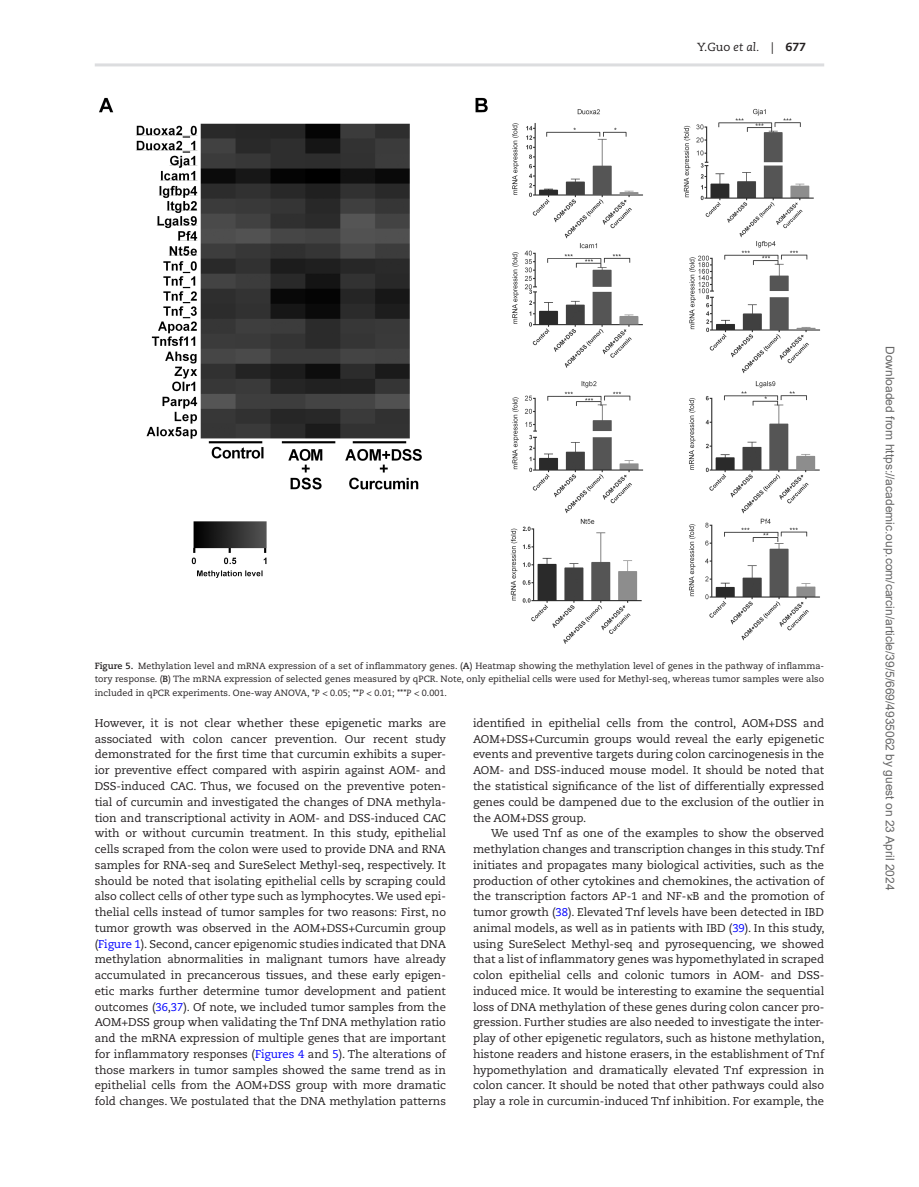
<style>
.page{position:relative;width:919px;height:1187px;background:#fff}
.page>*{position:absolute;margin:0;border:0;box-sizing:border-box;transform-origin:0 0}
.t1{font:12px "Arial";color:#666}
.t2{font:11.7px "Caecilia LT Std";color:#231f20}
.t3{font:11.25px/15.8px "Caecilia LT Std";letter-spacing:-.005em;color:#231f20;text-align:justify}
.t4{font:9px/13.5px "Caecilia LT Std";color:#231f20;text-align:justify}
.s1{font-style:italic}
.s2{font-weight:800}
.s3{font-weight:700}
.s4{color:#00f}
.s5{font-family:"Gandhari Unicode"}
</style>
<div class="page">
<hr style="left:95px;top:63px;width:729px;height:3px;background:#dcdddf">
<img style="left:99px;top:98px;width:721px;height:546px">
<p class="t2" style="left:697px;top:41px;width:110px">Y.Guo <span class="s1">et al.</span> | <span class="s2">677</span></p>
<p class="t4" style="left:95px;top:659px;width:731px"><span class="s3">Figure 5.</span> Methylation level and mRNA expression of a set of inflammatory genes. (<span class="s3">A</span>) Heatmap showing the methylation level of genes in the pathway of inflamma&shy;tory response. (<span class="s3">B</span>) The mRNA expression of selected genes measured by qPCR. Note, only epithelial cells were used for Methyl-seq, whereas tumor samples were also included in qPCR experiments. One-way ANOVA, *<span class="s1">P</span> &lt; 0.05; **<span class="s1">P</span> &lt; 0.01; ***<span class="s1">P</span> &lt; 0.001.</p>
<p class="t3" style="left:95px;top:715px;width:353px">However, it is not clear whether these epigenetic marks are associated with colon cancer prevention. Our recent study demonstrated for the first time that curcumin exhibits a super&shy;ior preventive effect compared with aspirin against AOM- and DSS-induced CAC. Thus, we focused on the preventive poten&shy;tial of curcumin and investigated the changes of DNA methyla&shy;tion and transcriptional activity in AOM- and DSS-induced CAC with or without curcumin treatment. In this study, epithelial cells scraped from the colon were used to provide DNA and RNA samples for RNA-seq and SureSelect Methyl-seq, respectively. It should be noted that isolating epithelial cells by scraping could also collect cells of other type such as lymphocytes. We used epi&shy;thelial cells instead of tumor samples for two reasons: First, no tumor growth was observed in the AOM+DSS+Curcumin group (<span class="s4">Figure 1</span>). Second, cancer epigenomic studies indicated that DNA methylation abnormalities in malignant tumors have already accumulated in precancerous tissues, and these early epigen&shy;etic marks further determine tumor development and patient outcomes (<span class="s4">36</span>,<span class="s4">37</span>). Of note, we included tumor samples from the AOM+DSS group when validating the Tnf DNA methylation ratio and the mRNA expression of multiple genes that are important for inflammatory responses (<span class="s4">Figures 4</span> and <span class="s4">5</span>). The alterations of those markers in tumor samples showed the same trend as in epithelial cells from the AOM+DSS group with more dramatic fold changes. We postulated that the DNA methylation patterns</p>
<p class="t3" style="left:473px;top:715px;width:353px">identified in epithelial cells from the control, AOM+DSS and AOM+DSS+Curcumin groups would reveal the early epigenetic events and preventive targets during colon carcinogenesis in the AOM- and DSS-induced mouse model. It should be noted that the statistical significance of the list of differentially expressed genes could be dampened due to the exclusion of the outlier in the AOM+DSS group.</p>
<p class="t3" style="left:473px;top:825px;width:353px;text-indent:18px">We used Tnf as one of the examples to show the observed methylation changes and transcription changes in this study. Tnf initiates and propagates many biological activities, such as the production of other cytokines and chemokines, the activation of the transcription factors AP-1 and NF-<span class="s5">κ</span>B and the promotion of tumor growth (<span class="s4">38</span>). Elevated Tnf levels have been detected in IBD animal models, as well as in patients with IBD (<span class="s4">39</span>). In this study, using SureSelect Methyl-seq and pyrosequencing, we showed that a list of inflammatory genes was hypomethylated in scraped colon epithelial cells and colonic tumors in AOM- and DSS&shy;induced mice. It would be interesting to examine the sequential loss of DNA methylation of these genes during colon cancer pro&shy;gression. Further studies are also needed to investigate the inter&shy;play of other epigenetic regulators, such as histone methylation, histone readers and histone erasers, in the establishment of Tnf hypomethylation and dramatically elevated Tnf expression in colon cancer. It should be noted that other pathways could also play a role in curcumin-induced Tnf inhibition. For example, the</p>
<p class="t1" style="left:894px;top:346px;width:545px;rotate:90deg">Downloaded from https://academic.oup.com/carcin/article/39/5/669/4935062 by guest on 23 April 2024</p>
</div>
